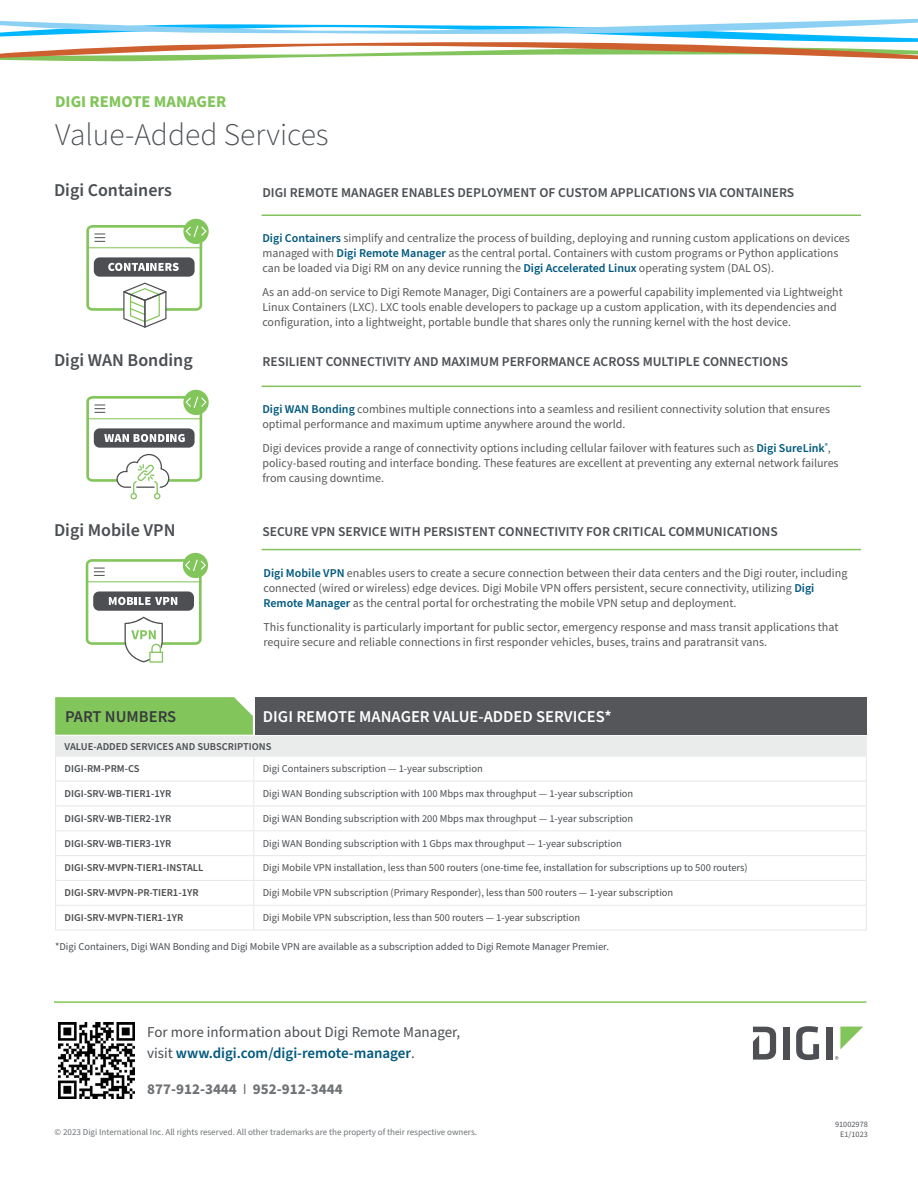
<style>
.page{position:relative;width:918px;height:1188px;background:#fff}
.page>*{position:absolute;margin:0;border:0;box-sizing:border-box;transform-origin:0 0}
.Intro_NEW{font:300 31.5px "Source Sans Pro";color:#4b4f53}
.Subhead_1_NEW{font:600 18px "Source Sans Pro";color:#4b4f53}
.t1{font:600 16.5px "Source Sans Pro";color:#fff}
.Intro_NEW-2{font:700 16.5px "Source Sans Pro";color:#82c55b}
.t2{font:600 16.5px "Source Sans Pro";color:#393b3e}
.ft_pg_body_copy{font:15px/21px "Source Sans Pro";color:#4b4f53}
.ft_pg_body_copy-2{font:700 15px "Source Sans Pro";color:#6f7275}
.Body_Copy_NEW{font:600 13.5px "Source Sans Pro";color:#4b4f53}
.Intro_NEW-3{font:600 13.5px "Source Sans Pro";color:#4b4f53}
.Body_Copy_NEW-2{font:12px/15px "Source Sans Pro";color:#58595b}
.Table_-_Header{font:10.5px "Source Sans Pro";color:#4b4f53}
.Table_-_Header-2{font:10.5px "Source Sans Pro";color:#4d4d4f}
.Table_-_Header-3{font:600 10.5px "Source Sans Pro";color:#4b4f53}
.Table_-_Body_Copy{font:10.5px "Source Sans Pro";color:#4b4f53}
.Table_-_Header-4{font:600 10.5px "Source Sans Pro";color:#4d4d4f}
.ft_pg_body_copy-3{font:9px "Source Sans Pro";color:#6f7275}
.t3{font:8.25px "Source Sans Pro";color:#54565a}
.s1{font-weight:600;color:#00597e}
.s2{color:#4d4d4f}
.s3{font-weight:400}
</style>
<div class="page">
<svg style="left:0;top:18px;width:918px;height:44px"></svg>
<div style="left:783px;top:1027px;width:6px;height:33px;background:#4e4f53"></div>
<svg style="left:796px;top:1026px;width:23px;height:34px"></svg>
<div style="left:826px;top:1027px;width:6px;height:33px;background:#4e4f53"></div>
<svg style="left:840px;top:1027px;width:23px;height:22px"></svg>
<svg style="left:753px;top:1027px;width:23px;height:33px"></svg>
<svg style="left:835px;top:1056px;width:3px;height:4px"></svg>
<hr style="left:54px;top:1001px;width:812px;height:2px;background:#82c55b">
<img style="left:59px;top:1023px;width:76px;height:76px">
<div style="left:56px;top:736px;width:810px;height:20px;background:#eaebeb"></div>
<svg style="left:254px;top:780px;width:612px;height:150px"></svg>
<hr style="left:254px;top:781px;width:613px;height:1px;background:#e6e7e8">
<hr style="left:254px;top:806px;width:613px;height:1px;background:#e6e7e8">
<hr style="left:254px;top:830px;width:613px;height:1px;background:#e6e7e8">
<hr style="left:254px;top:855px;width:613px;height:1px;background:#e6e7e8">
<hr style="left:254px;top:880px;width:613px;height:1px;background:#e6e7e8">
<hr style="left:254px;top:905px;width:613px;height:1px;background:#e6e7e8">
<hr style="left:55px;top:930px;width:199px;height:1px;background:#e6e7e8">
<hr style="left:254px;top:930px;width:613px;height:1px;background:#e6e7e8">
<svg style="left:866px;top:737px;width:1px;height:193px"></svg>
<hr style="left:254px;top:736px;width:613px;height:1px;background:#eaebeb">
<hr style="left:254px;top:756px;width:613px;height:1px;background:#eaebeb">
<svg style="left:55px;top:697px;width:199px;height:233px"></svg>
<div style="left:255px;top:697px;width:612px;height:38px;background:#54565a"></div>
<div style="left:183px;top:219px;width:26px;height:25px;background:#82c55b;border-radius:50%"></div>
<svg style="left:86px;top:225px;width:120px;height:103px"></svg>
<div style="left:183px;top:390px;width:26px;height:25px;background:#82c55b;border-radius:50%"></div>
<svg style="left:86px;top:396px;width:120px;height:103px"></svg>
<hr style="left:262px;top:214px;width:599px;height:2px;background:#83c25d">
<hr style="left:262px;top:386px;width:599px;height:1px;background:#83c25d">
<div style="left:183px;top:553px;width:25px;height:25px;background:#82c55b;border-radius:50%"></div>
<svg style="left:86px;top:559px;width:120px;height:103px"></svg>
<div style="left:150px;top:652px;width:12px;height:10px;background:#fff"></div>
<div style="left:149px;top:652px;width:14px;height:11px;border:1px solid #82c55b"></div>
<hr style="left:262px;top:549px;width:599px;height:1px;background:#83c25d">
<p class="Intro_NEW-2" style="left:55px;top:90px;width:173px">DIGI REMOTE MANAGER</p>
<p class="Intro_NEW" style="left:55px;top:113px;width:275px">Value-Added Services</p>
<p class="Subhead_1_NEW" style="left:54px;top:178px;width:119px">Digi Containers</p>
<p class="Body_Copy_NEW" style="left:262px;top:183px;width:533px">DIGI REMOTE MANAGER ENABLES DEPLOYMENT OF CUSTOM APPLICATIONS VIA CONTAINERS</p>
<p class="Body_Copy_NEW-2" style="left:262px;top:231px;width:589px"><span class="s1">Digi Containers</span> simplify and centralize the process of building, deploying and running custom applications on devices managed with <span class="s1">Digi Remote Manager</span> as the central portal. Containers with custom programs or Python applications can be loaded via Digi RM on any device running the <span class="s1">Digi Accelerated Linux</span> operating system (DAL OS).</p>
<p class="Body_Copy_NEW-2" style="left:262px;top:285px;width:582px">As an add-on service to Digi Remote Manager, Digi Containers are a powerful capability implemented via Lightweight<br>Linux Containers (LXC). LXC tools enable developers to package up a custom application, with its dependencies and configuration, into a lightweight, portable bundle that shares only the running kernel with the host device.</p>
<p class="Subhead_1_NEW" style="left:54px;top:348px;width:140px">Digi WAN Bonding</p>
<p class="Intro_NEW-3" style="left:262px;top:352px;width:527px">RESILIENT CONNECTIVITY AND MAXIMUM PERFORMANCE ACROSS MULTIPLE CONNECTIONS</p>
<p class="Body_Copy_NEW-2" style="left:262px;top:402px;width:569px"><span class="s1">Digi WAN Bonding</span> combines multiple connections into a seamless and resilient connectivity solution that ensures optimal performance and maximum uptime anywhere around the world.</p>
<p class="Body_Copy_NEW-2" style="left:262px;top:441px;width:578px">Digi devices provide a range of connectivity options including cellular failover with features such as <span class="s1">Digi SureLink</span><sup>®</sup>, policy-based routing and interface bonding. These features are excellent at preventing any external network failures from causing downtime.</p>
<p class="Subhead_1_NEW" style="left:54px;top:518px;width:123px">Digi Mobile VPN</p>
<p class="Body_Copy_NEW" style="left:262px;top:522px;width:517px">SECURE VPN SERVICE WITH PERSISTENT CONNECTIVITY FOR CRITICAL COMMUNICATIONS</p>
<p class="Body_Copy_NEW-2" style="left:264px;top:566px;width:585px"><span class="s1">Digi Mobile VPN</span> enables users to create a secure connection between their data centers and the Digi router, including connected (wired or wireless) edge devices. Digi Mobile VPN offers persistent, secure connectivity, utilizing <span class="s1">Digi<br>Remote Manager</span> as the central portal for orchestrating the mobile VPN setup and deployment.</p>
<p class="Body_Copy_NEW-2" style="left:264px;top:620px;width:576px">This functionality is particularly important for public sector, emergency response and mass transit applications that require secure and reliable connections in first responder vehicles, buses, trains and paratransit vans.</p>
<p class="t2" style="left:65px;top:705px;width:113px">PART NUMBERS</p>
<p class="t1" style="left:263px;top:705px;width:350px">DIGI REMOTE MANAGER VALUE-ADDED SERVICES*</p>
<p class="Table_-_Header-3" style="left:65px;top:739px;width:208px">VALUE-ADDED SERVICES AND SUBSCRIPTIONS</p>
<p class="Table_-_Header-3" style="left:65px;top:762px;width:77px">DIGI-RM-PRM-CS</p>
<p class="Table_-_Header" style="left:263px;top:762px;width:222px">Digi Containers subscription — 1-year subscription</p>
<p class="Table_-_Header-3" style="left:65px;top:786px;width:108px">DIGI-SRV-WB-TIER1-1YR</p>
<p class="Table_-_Header" style="left:263px;top:786px;width:372px">Digi WAN Bonding subscription with 100 Mbps max throughput — 1-year subscription</p>
<p class="Table_-_Header-3" style="left:65px;top:811px;width:108px">DIGI-SRV-WB-TIER2-1YR</p>
<p class="Table_-_Header" style="left:263px;top:811px;width:372px">Digi WAN Bonding subscription with 200 Mbps max throughput — 1-year subscription</p>
<p class="Table_-_Header-3" style="left:65px;top:836px;width:108px">DIGI-SRV-WB-TIER3-1YR</p>
<p class="Table_-_Header" style="left:263px;top:836px;width:361px">Digi WAN Bonding subscription with 1 Gbps max throughput — 1-year subscription</p>
<p class="Table_-_Header-4" style="left:65px;top:861px;width:140px">DIGI-SRV-MVPN-TIER1-INSTALL</p>
<p class="Table_-_Header" style="left:263px;top:861px;width:487px"><span class="s2">Digi Mobile VPN installation, less than 500 routers</span> (one-time fee, installation for subscriptions up to 500 routers)</p>
<p class="Table_-_Header-4" style="left:65px;top:886px;width:136px">DIGI-SRV-MVPN-PR-TIER1-1YR</p>
<p class="Table_-_Header-2" style="left:263px;top:886px;width:412px">Digi Mobile VPN subscription (Primary Responder), less than 500 routers — 1-year subscription</p>
<p class="Table_-_Header-4" style="left:65px;top:911px;width:120px">DIGI-SRV-MVPN-TIER1-1YR</p>
<p class="Table_-_Header-2" style="left:263px;top:911px;width:319px">Digi Mobile VPN subscription, less than 500 routers — 1-year subscription</p>
<p class="Table_-_Body_Copy" style="left:55px;top:939px;width:555px">*Digi Containers, Digi WAN Bonding and Digi Mobile VPN are available as a subscription added to Digi Remote Manager Premier.</p>
<p class="ft_pg_body_copy" style="left:147px;top:1022px;width:315px">For more information about Digi Remote Manager, visit <span class="s1">www.digi.com/digi-remote-manager</span>.</p>
<p class="ft_pg_body_copy-2" style="left:147px;top:1079px;width:197px">877-912-3444 <span class="s3">I</span> 952-912-3444</p>
<p class="t3" style="left:835px;top:1119px;width:34px">91002978</p>
<p class="ft_pg_body_copy-3" style="left:55px;top:1126px;width:424px">© 2023 Digi International Inc. All rights reserved. All other trademarks are the property of their respective owners.</p>
<p class="t3" style="left:840px;top:1129px;width:29px">E1/1023</p>
</div>
